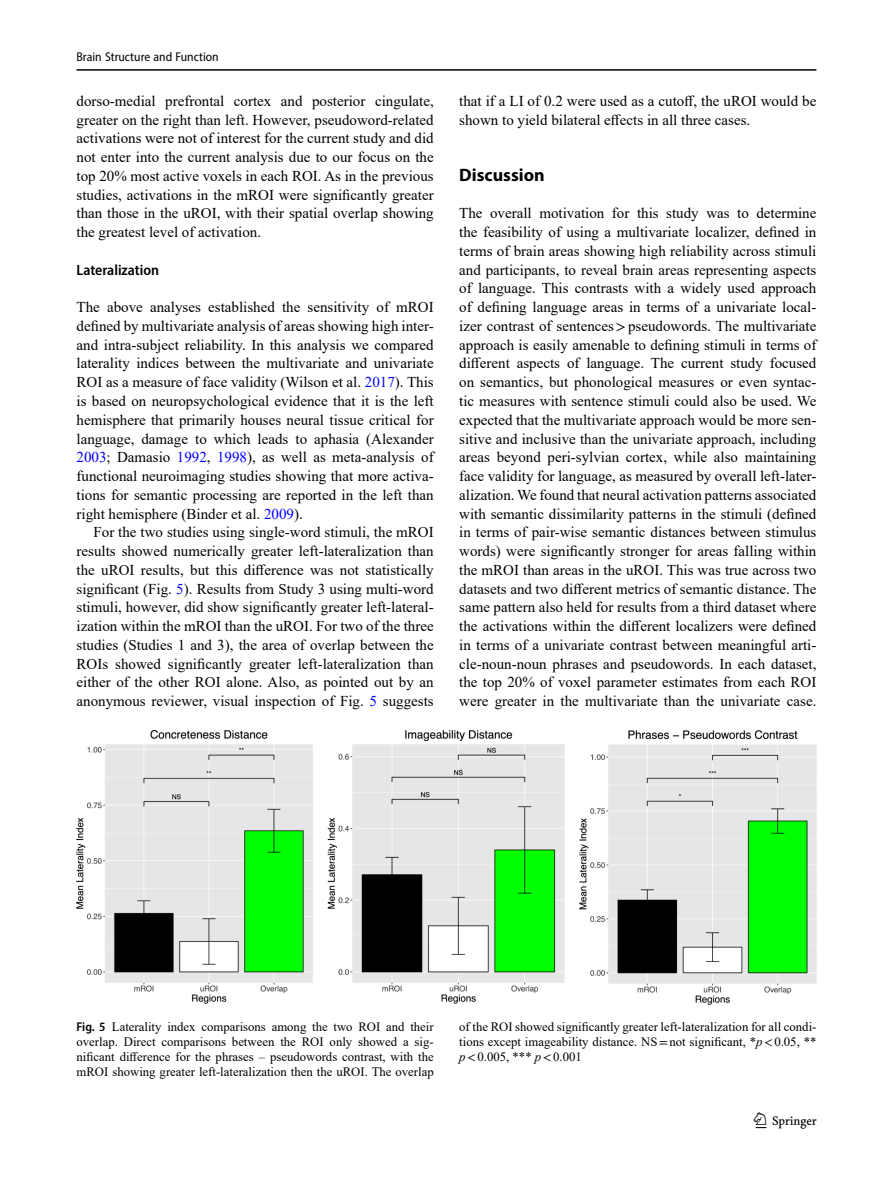
<style>
.page{position:relative;width:893px;height:1187px;background:#fff}
.page>*{position:absolute;margin:0;border:0;box-sizing:border-box;transform-origin:0 0}
.t1{font:22.5px "Springnew";color:#000}
.Head_1{font:700 18px "Myriad Pro";color:#000}
.Body_Text{font:15px/18.8px "Times New Roman";color:#000;text-align:justify}
.Body_Text_Indent{font:15px/18.8px "Times New Roman";color:#000;text-align:justify}
.Head_3{font:600 semi-condensed 15px "Myriad Pro";color:#000}
.Figure_Caption{font:12.75px/15px "Times New Roman";color:#000;text-align:justify}
.t2{font:semi-condensed 12.75px "Myriad Pro";color:#000}
.s1{color:#00f}
.s2{font-family:"STIX"}
.s3{font-family:"Myriad Pro";font-weight:600;font-stretch:semi-condensed}
.s4{font-style:italic}
</style>
<div class="page">
<hr style="left:77px;top:69px;width:739px;height:2px;background:#000">
<img style="left:77px;top:730px;width:739px;height:274px">
<p class="t2" style="left:77px;top:49px;width:144px">Brain Structure and Function</p>
<p class="Body_Text_Indent" style="left:77px;top:91px;width:359px">dorso-medial prefrontal cortex and posterior cingulate, greater on the right than left. However, pseudoword-related activations were not of interest for the current study and did not enter into the current analysis due to our focus on the top 20% most active voxels in each ROI. As in the previous studies, activations in the mROI were significantly greater than those in the uROI, with their spatial overlap showing the greatest level of activation.</p>
<p class="Head_3" style="left:77px;top:260px;width:84px">Lateralization</p>
<p class="Body_Text" style="left:77px;top:297px;width:359px">The above analyses established the sensitivity of mROI defined by multivariate analysis of areas showing high inter&shy;and intra-subject reliability. In this analysis we compared laterality indices between the multivariate and univariate ROI as a measure of face validity (Wilson et al. <span class="s1">2017</span>). This is based on neuropsychological evidence that it is the left hemisphere that primarily houses neural tissue critical for language, damage to which leads to aphasia (Alexander <span class="s1">2003</span>; Damasio <span class="s1">1992</span>, <span class="s1">1998</span>), as well as meta-analysis of functional neuroimaging studies showing that more activa&shy;tions for semantic processing are reported in the left than right hemisphere (Binder et al. <span class="s1">2009</span>).</p>
<p class="Body_Text_Indent" style="left:77px;top:522px;width:359px;text-indent:17px">For the two studies using single-word stimuli, the mROI results showed numerically greater left-lateralization than the uROI results, but this difference was not statistically significant (Fig. <span class="s1">5</span>). Results from Study 3 using multi-word stimuli, however, did show significantly greater left-lateral&shy;ization within the mROI than the uROI. For two of the three studies (Studies 1 and 3), the area of overlap between the ROIs showed significantly greater left-lateralization than either of the other ROI alone. Also, as pointed out by an anonymous reviewer, visual inspection of Fig. <span class="s1">5</span> suggests</p>
<p class="Body_Text_Indent" style="left:459px;top:91px;width:359px">that if a LI of 0.2 were used as a cutoff, the uROI would be shown to yield bilateral effects in all three cases.</p>
<p class="Head_1" style="left:459px;top:163px;width:87px">Discussion</p>
<p class="Body_Text" style="left:459px;top:203px;width:359px">The overall motivation for this study was to determine the feasibility of using a multivariate localizer, defined in terms of brain areas showing high reliability across stimuli and participants, to reveal brain areas representing aspects of language. This contrasts with a widely used approach of defining language areas in terms of a univariate local&shy;izer contrast of sentences<span class="s2">&gt;</span>pseudowords. The multivariate approach is easily amenable to defining stimuli in terms of different aspects of language. The current study focused on semantics, but phonological measures or even syntac&shy;tic measures with sentence stimuli could also be used. We expected that the multivariate approach would be more sen&shy;sitive and inclusive than the univariate approach, including areas beyond peri-sylvian cortex, while also maintaining face validity for language, as measured by overall left-later&shy;alization. We found that neural activation patterns associated with semantic dissimilarity patterns in the stimuli (defined in terms of pair-wise semantic distances between stimulus words) were significantly stronger for areas falling within the mROI than areas in the uROI. This was true across two datasets and two different metrics of semantic distance. The same pattern also held for results from a third dataset where the activations within the different localizers were defined in terms of a univariate contrast between meaningful arti&shy;cle-noun-noun phrases and pseudowords. In each dataset, the top 20% of voxel parameter estimates from each ROI were greater in the multivariate than the univariate case.</p>
<p class="Figure_Caption" style="left:77px;top:1018px;width:359px"><span class="s3">Fig. 5</span> Laterality index comparisons among the two ROI and their overlap. Direct comparisons between the ROI only showed a sig&shy;nificant difference for the phrases – pseudowords contrast, with the mROI showing greater left-lateralization then the uROI. The overlap</p>
<p class="Figure_Caption" style="left:459px;top:1018px;width:359px">of the ROI showed significantly greater left-lateralization for all condi&shy;tions except imageability distance. NS<span class="s2">=</span>not significant, *<span class="s4">p</span><span class="s2">&lt;</span>0.05, ** <span class="s4">p</span><span class="s2">&lt;</span>0.005, *** <span class="s4">p</span><span class="s2">&lt;</span>0.001</p>
<h1 class="t1" style="left:756px;top:1107px;width:63px">1 3</h1>
</div>
